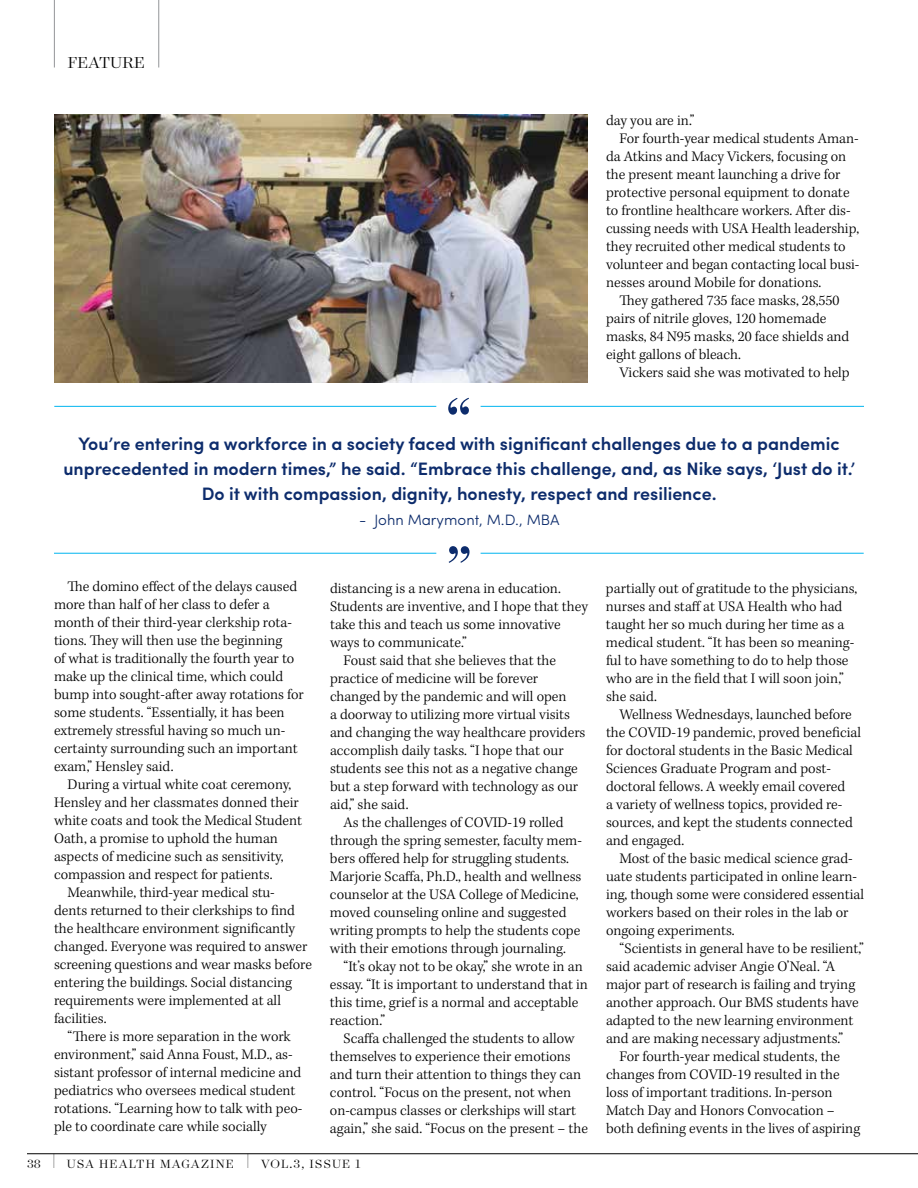
<style>
.page{position:relative;width:918px;height:1188px;background:#fff}
.page>*{position:absolute;margin:0;border:0;box-sizing:border-box;transform-origin:0 0}
.t1{font:500 57px "Surveyor Display";color:#0d2c6c}
.t2{font:600 18px/25.2px "Sofia Pro";color:#0d2c6c;text-align:center}
.t3{font:300 18px "Surveyor Display";color:#000}
.t4{font:300 15px/18px "Kepler Std";color:#000}
.t5{font:300 15px "Sofia Pro";color:#0d2c6c}
.t6{font:300 13.5px "Surveyor Display";letter-spacing:.08em;color:#000}
.s1{font-size:19.05px}
</style>
<div class="page">
<hr style="left:27px;top:1153px;width:891px;height:1px;background:#000">
<hr style="left:481px;top:553px;width:383px;height:1px;background:#00b5ef">
<hr style="left:54px;top:553px;width:382px;height:1px;background:#00b5ef">
<hr style="left:481px;top:406px;width:383px;height:1px;background:#00b5ef">
<hr style="left:54px;top:406px;width:382px;height:1px;background:#00b5ef">
<hr style="left:54px;top:0;width:1px;height:68px;background:#939598">
<hr style="left:158px;top:0;width:1px;height:68px;background:#939598">
<img style="left:54px;top:114px;width:534px;height:268px">
<p class="t3" style="left:68px;top:51px;width:78px">FEATURE</p>
<p class="t4" style="left:606px;top:112px;width:90px">day you are in.”</p>
<p class="t4" style="left:620px;top:130px;width:241px">For fourth-year medical students Aman-</p>
<p class="t4" style="left:606px;top:148px;width:242px">da Atkins and Macy Vickers, focusing on</p>
<p class="t4" style="left:606px;top:166px;width:236px">the present meant launching a drive for</p>
<p class="t4" style="left:606px;top:184px;width:245px">protective personal equipment to donate</p>
<p class="t4" style="left:606px;top:202px;width:246px">to frontline healthcare workers. After dis-</p>
<p class="t4" style="left:606px;top:220px;width:255px">cussing needs with USA Health leadership,</p>
<p class="t4" style="left:606px;top:238px;width:241px">they recruited other medical students to</p>
<p class="t4" style="left:606px;top:256px;width:255px">volunteer and began contacting local busi-</p>
<p class="t4" style="left:606px;top:274px;width:217px">nesses around Mobile for donations.</p>
<p class="t4" style="left:620px;top:292px;width:221px">Tey gathered 735 face masks, 28,550</p>
<p class="t4" style="left:606px;top:310px;width:222px">pairs of nitrile gloves, 120 homemade</p>
<p class="t4" style="left:606px;top:328px;width:245px">masks, 84 N95 masks, 20 face shields and</p>
<p class="t4" style="left:606px;top:346px;width:137px">eight gallons of bleach.</p>
<p class="t4" style="left:620px;top:364px;width:232px">Vickers said she was motivated to help</p>
<p class="t1" style="left:447px;top:381px;width:27px">“</p>
<p class="t2" style="left:63px;top:430px;width:793px">You’re entering a workforce in a society faced with signifcant challenges due to a pandemic unprecedented in modern times,” he said. “Embrace this challenge, and, as Nike says, ‘Just do it.’<br>Do it with compassion, dignity, honesty, respect and resilience.</p>
<p class="t5" style="left:359px;top:509px;width:202px">- John Marymont, M.D., MBA</p>
<p class="t4" style="left:68px;top:578px;width:231px">Te domino efect of the delays caused</p>
<p class="t4" style="left:54px;top:596px;width:251px">more than half of her class to defer a month of their third-year clerkship rota&shy;tions. Tey will then use the beginning<br>of what is traditionally the fourth year to make up the clinical time, which could bump into sought-after away rotations for some students. “Essentially, it has been extremely stressful having so much un&shy;certainty surrounding such an important exam,” Hensley said.</p>
<p class="t4" style="left:54px;top:776px;width:250px;text-indent:14px">During a virtual white coat ceremony, Hensley and her classmates donned their white coats and took the Medical Student Oath, a promise to uphold the human aspects of medicine such as sensitivity, compassion and respect for patients.</p>
<p class="t4" style="left:54px;top:884px;width:259px;text-indent:13px">Meanwhile, third-year medical stu-<br>dents returned to their clerkships to fnd the healthcare environment signifcantly changed. Everyone was required to answer screening questions and wear masks before entering the buildings. Social distancing requirements were implemented at all facilities.</p>
<p class="t4" style="left:54px;top:1028px;width:250px;text-indent:14px">“Tere is more separation in the work environment,” said Anna Foust, M.D., as&shy;sistant professor of internal medicine and pediatrics who oversees medical student rotations. “Learning how to talk with peo&shy;ple to coordinate care while socially</p>
<p class="t1" style="left:447px;top:529px;width:27px">”</p>
<p class="t4" style="left:330px;top:580px;width:260px">distancing is a new arena in education.<br>Students are inventive, and I hope that they take this and teach us some innovative ways to communicate.”</p>
<p class="t4" style="left:330px;top:652px;width:257px;text-indent:14px">Foust said that she believes that the practice of medicine will be forever changed by the pandemic and will open<br>a doorway to utilizing more virtual visits and changing the way healthcare providers accomplish daily tasks. “I hope that our students see this not as a negative change but a step forward with technology as our aid,” she said.</p>
<p class="t4" style="left:330px;top:814px;width:253px;text-indent:14px">As the challenges of COVID-19 rolled through the spring semester, faculty mem&shy;bers ofered help for struggling students.<br>Marjorie Scafa, Ph.D., health and wellness counselor at the USA College of Medicine, moved counseling online and suggested writing prompts to help the students cope with their emotions through journaling.</p>
<p class="t4" style="left:330px;top:958px;width:259px;text-indent:13px">“It’s okay not to be okay,” she wrote in an essay. “It is important to understand that in this time, grief is a normal and acceptable reaction.”</p>
<p class="t4" style="left:330px;top:1030px;width:259px;text-indent:13px">Scafa challenged the students to allow themselves to experience their emotions and turn their attention to things they can control. “Focus on the present, not when on-campus classes or clerkships will start again,” she said. “Focus on the present – the</p>
<p class="t6" style="left:27px;top:1156px;width:335px">38 <span class="s1">|</span> USA HEALTH MAGAZINE <span class="s1">|</span> VOL.3, ISSUE 1</p>
<p class="t4" style="left:606px;top:580px;width:253px">partially out of gratitude to the physicians, nurses and staf at USA Health who had taught her so much during her time as a medical student. “It has been so meaning&shy;ful to have something to do to help those who are in the feld that I will soon join,” she said.</p>
<p class="t4" style="left:606px;top:706px;width:257px;text-indent:14px">Wellness Wednesdays, launched before the COVID-19 pandemic, proved benefcial for doctoral students in the Basic Medical Sciences Graduate Program and post&shy;doctoral fellows. A weekly email covered<br>a variety of wellness topics, provided re&shy;sources, and kept the students connected and engaged.</p>
<p class="t4" style="left:606px;top:850px;width:260px;text-indent:14px">Most of the basic medical science grad&shy;uate students participated in online learn&shy;ing, though some were considered essential workers based on their roles in the lab or ongoing experiments.</p>
<p class="t4" style="left:606px;top:940px;width:260px;text-indent:14px">“Scientists in general have to be resilient,” said academic adviser Angie O’Neal. “A major part of research is failing and trying another approach. Our BMS students have adapted to the new learning environment and are making necessary adjustments.”</p>
<p class="t4" style="left:606px;top:1048px;width:256px;text-indent:14px">For fourth-year medical students, the changes from COVID-19 resulted in the loss of important traditions. In-person Match Day and Honors Convocation – both defning events in the lives of aspiring</p>
</div>
